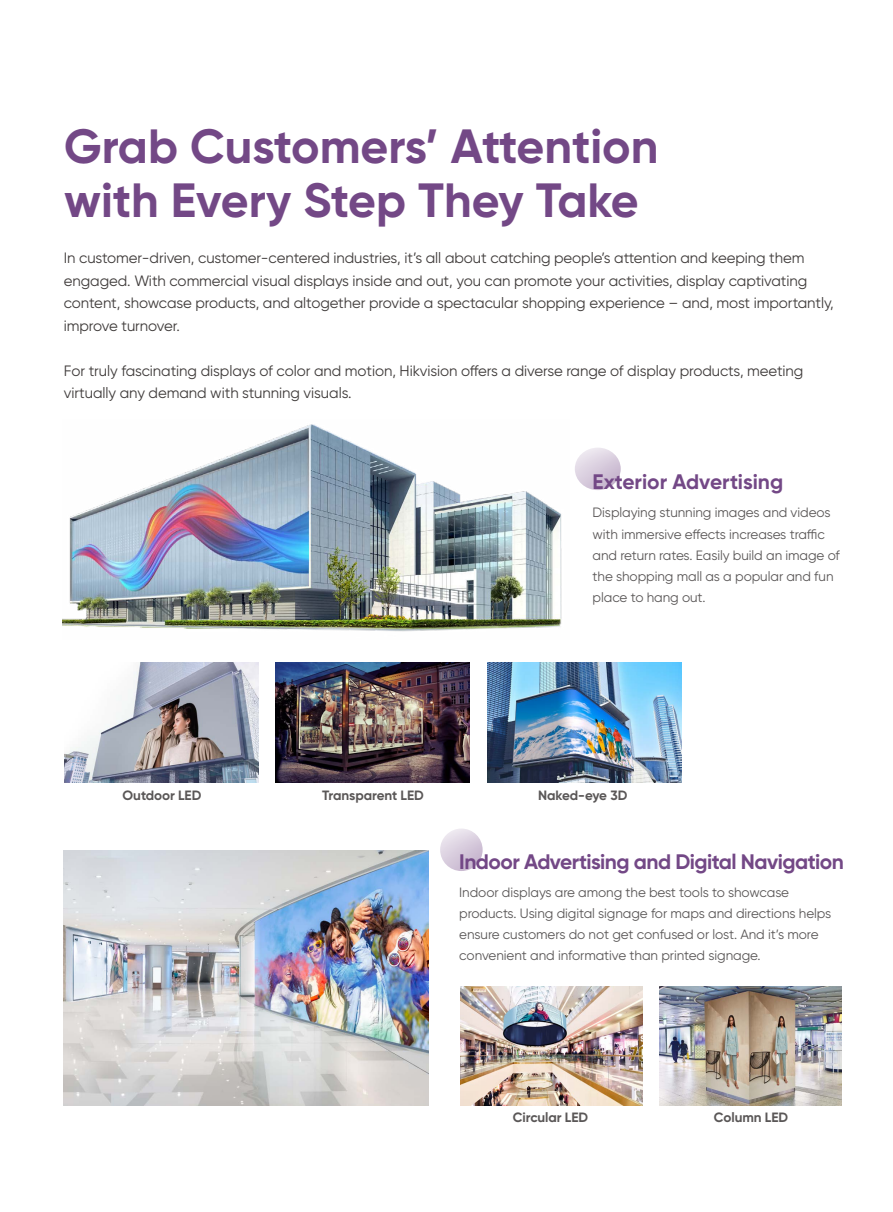
<style>
.page{position:relative;width:893px;height:1212px;background:#fff}
.page>*{position:absolute;margin:0;border:0;box-sizing:border-box;transform-origin:0 0}
.t1{font:700 48px/54px "Gilroy";color:#734886}
.t2{font:700 21px "Gilroy";letter-spacing:-.025em;color:#734886}
.t3{font:700 21px "Gilroy";color:#734886}
.t4{font:15px/22.5px "Gilroy";letter-spacing:-.005em;color:#3f3b3a}
.t5{font:13.5px/21px "Gilroy";letter-spacing:-.005em;color:#5a5757}
.t6{font:700 13.5px "Gilroy";letter-spacing:-.005em;color:#5a5757}
</style>
<div class="page">
<img style="left:65px;top:662px;width:194px;height:121px">
<img style="left:276px;top:662px;width:193px;height:121px">
<img style="left:487px;top:662px;width:194px;height:121px">
<img style="left:64px;top:850px;width:365px;height:256px">
<img style="left:460px;top:986px;width:183px;height:119px">
<img style="left:659px;top:986px;width:183px;height:119px">
<svg style="left:575px;top:448px;width:46px;height:42px;background:#d9cdde"></svg>
<svg style="left:440px;top:828px;width:43px;height:43px"></svg>
<img style="left:63px;top:424px;width:499px;height:208px">
<h1 class="t1" style="left:64px;top:119px;width:596px">Grab Customers’ Attention with Every Step They Take</h1>
<p class="t4" style="left:64px;top:247px;width:772px">In customer-driven, customer-centered industries, it’s all about catching people’s attention and keeping them engaged. With commercial visual displays inside and out, you can promote your activities, display captivating content, showcase products, and altogether provide a spectacular shopping experience – and, most importantly, improve turnover.</p>
<p class="t4" style="left:64px;top:359px;width:741px">For truly fascinating displays of color and motion, Hikvision offers a diverse range of display products, meeting virtually any demand with stunning visuals.</p>
<h2 class="t3" style="left:593px;top:468px;width:192px">Exterior Advertising</h2>
<p class="t5" style="left:593px;top:502px;width:249px">Displaying stunning images and videos with immersive effects increases traffic and return rates. Easily build an image of the shopping mall as a popular and fun place to hang out.</p>
<p class="t6" style="left:123px;top:786px;width:80px">Outdoor LED</p>
<p class="t6" style="left:322px;top:786px;width:103px">Transparent LED</p>
<p class="t6" style="left:538px;top:786px;width:91px">Naked-eye 3D</p>
<h2 class="t2" style="left:459px;top:848px;width:386px">Indoor Advertising and Digital Navigation</h2>
<p class="t5" style="left:459px;top:882px;width:374px">Indoor displays are among the best tools to showcase products. Using digital signage for maps and directions helps ensure customers do not get confused or lost. And it’s more convenient and informative than printed signage.</p>
<p class="t6" style="left:513px;top:1108px;width:77px">Circular LED</p>
<p class="t6" style="left:714px;top:1108px;width:76px">Column LED</p>
</div>
